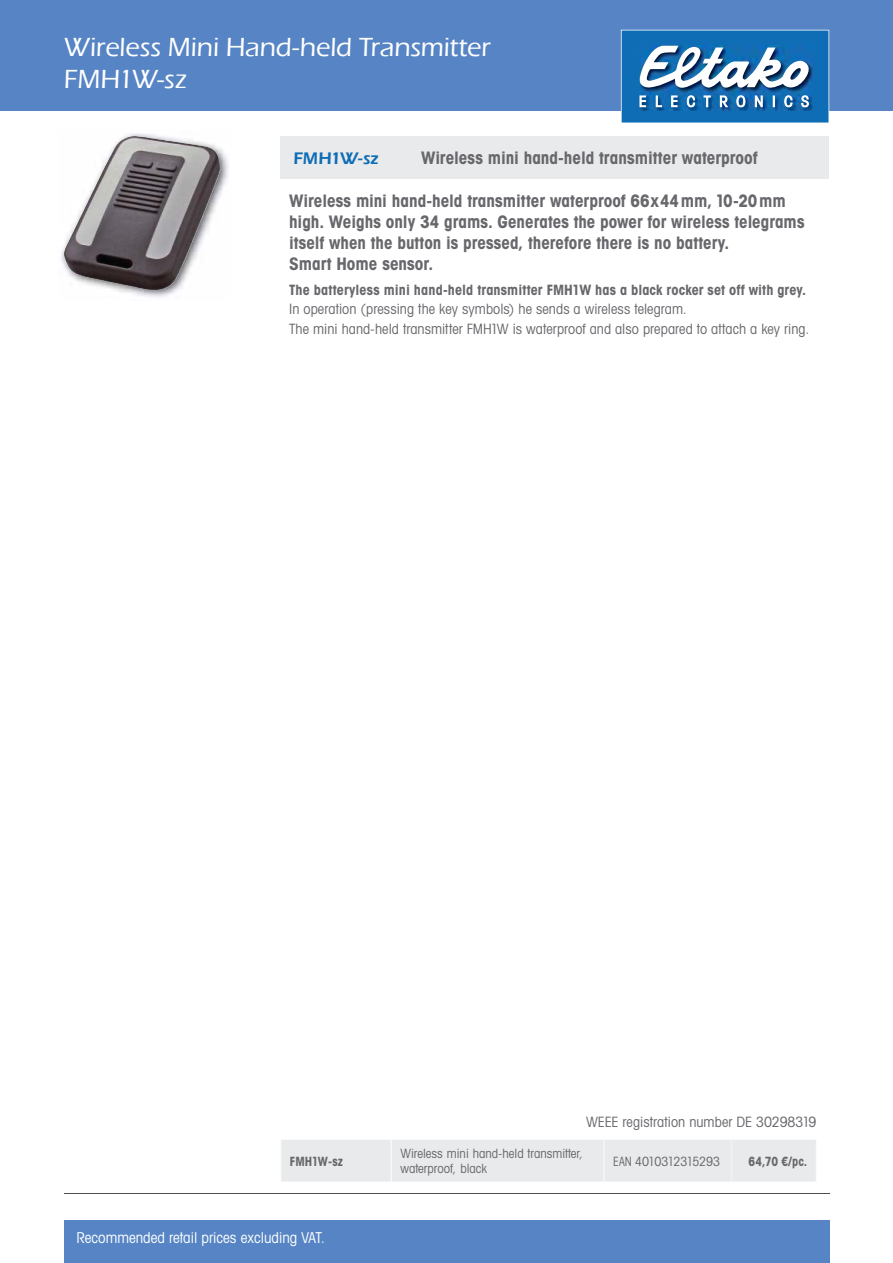
<style>
.page{position:relative;width:893px;height:1263px;background:#fff}
.page>*{position:absolute;margin:0;border:0;box-sizing:border-box;transform-origin:0 0}
.t1{font:500 27px/32.4px "Eras ITC";letter-spacing:-.005em;color:#fff}
.t2{font:700 condensed 17.25px/20.7px "Avant Garde";color:#68676c}
.t3{font:600 17.25px "Eras ITC";letter-spacing:-.02em;color:#0e6db5}
.t4{font:condensed 15px "Avant Garde";color:#fff}
.t5{font:condensed 14.25px/19.2px "Avant Garde";color:#68676c}
.t6{font:700 condensed 14.25px "Avant Garde";letter-spacing:.005em;color:#68676c}
.t7{font:condensed 12.75px/15.3px "Avant Garde";color:#68676c}
.t8{font:700 condensed 12.75px "Avant Garde";letter-spacing:.005em;color:#68676c;scale:.95 1}
.t9{font:condensed 12.75px "Avant Garde";letter-spacing:-.02em;color:#68676c;scale:.9 1}
</style>
<div class="page">
<div style="left:0;top:0;width:893px;height:111px;background:#5684c4"></div>
<svg style="left:621px;top:30px;width:208px;height:93px"></svg>
<div style="left:64px;top:1220px;width:765px;height:43px;background:#5684c4"></div>
<hr style="left:64px;top:1194px;width:765px;height:1px;background:#504e53">
<div style="left:281px;top:136px;width:548px;height:43px;background:#e9eaeb"></div>
<div style="left:281px;top:1140px;width:535px;height:42px;background:#e9eaeb"></div>
<img style="left:61px;top:133px;width:168px;height:165px">
<img style="left:133px;top:136px;width:88px;height:66px">
<h1 class="t1" style="left:64px;top:31px;width:429px">Wireless Mini Hand-held Transmitter<br>FMH1W-sz</h1>
<p class="t3" style="left:293px;top:149px;width:87px">FMH1W-sz</p>
<p class="t2" style="left:421px;top:149px;width:338px">Wireless mini hand-held transmitter waterproof</p>
<p class="t2" style="left:289px;top:192px;width:517px">Wireless mini hand-held transmitter waterproof 66x44mm, 10-20mm high. Weighs only 34 grams. Generates the power for wireless telegrams itself when the button is pressed, therefore there is no battery.<br>Smart Home sensor.</p>
<p class="t6" style="left:289px;top:285px;width:519px">The batteryless mini hand-held transmitter FMH1W has a black rocker set off with grey.</p>
<p class="t5" style="left:289px;top:301px;width:522px">In operation (pressing the key symbols) he sends a wireless telegram.<br>The mini hand-held transmitter FMH1W is waterproof and also prepared to attach a key ring.</p>
<p class="t5" style="left:586px;top:1113px;width:232px">WEEE registration number DE 30298319</p>
<p class="t8" style="left:290px;top:1157px;width:58px">FMH1W-sz</p>
<p class="t7" style="left:400px;top:1147px;width:184px">Wireless mini hand-held transmitter, waterproof, black</p>
<p class="t9" style="left:613px;top:1156px;width:120px">EAN 4010312315293</p>
<p class="t8" style="left:748px;top:1157px;width:63px">64,70 €/pc.</p>
<p class="t4" style="left:77px;top:1232px;width:250px">Recommended retail prices excluding VAT.</p>
</div>
